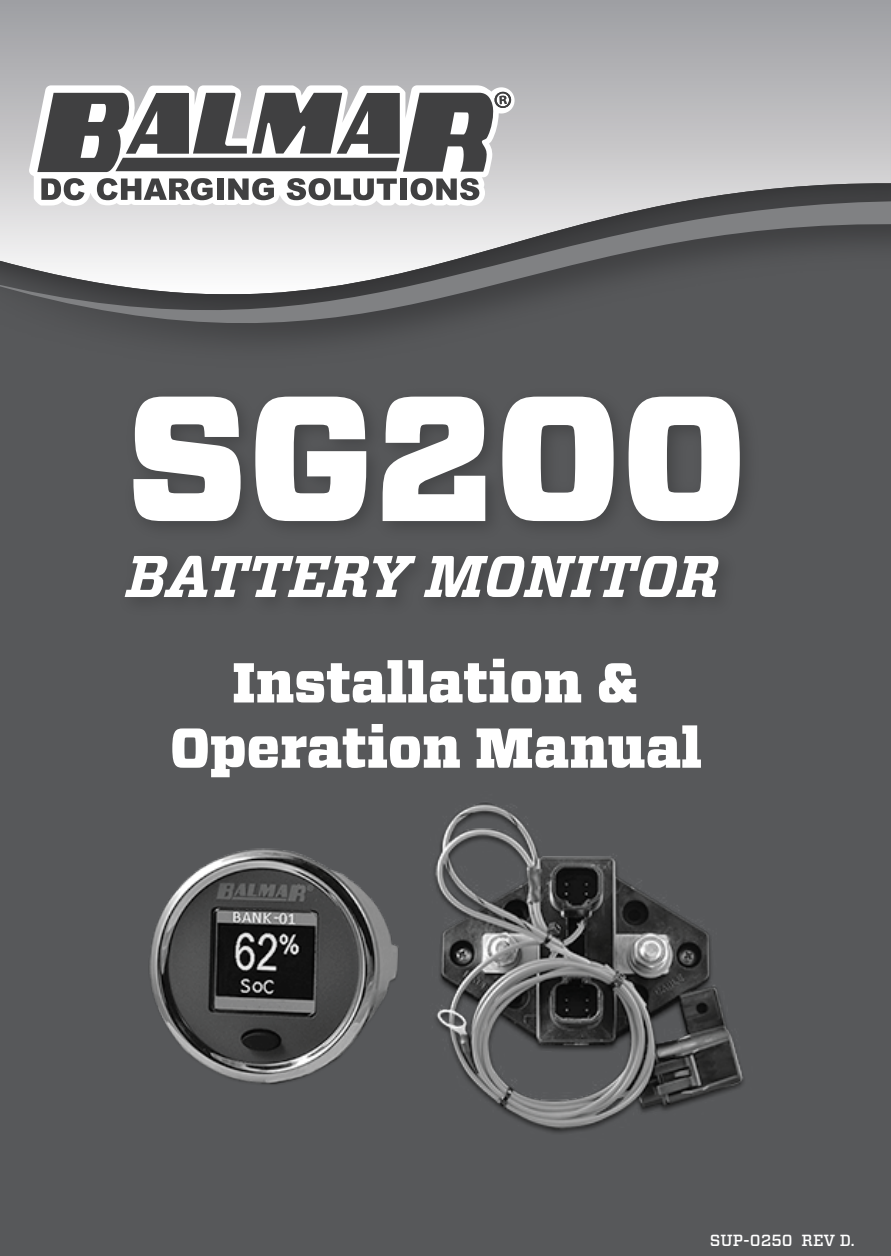
<style>
.page{position:relative;width:891px;height:1256px;background:#57585a}
.page>*{position:absolute;margin:0;border:0;box-sizing:border-box;transform-origin:0 0}
.t1{font:900 177.75px "Vitesse";color:#fff}
.t2{font:italic 700 58.5px "Vitesse";color:#fff}
.t3{font:900 56.02px/65.2px "Vitesse";color:#fff;text-align:center}
.t4{font:500 16.2px "Vitesse";color:#fff}
</style>
<div class="page">
<img style="left:0;top:0;width:891px;height:201px">
<svg style="left:0;top:201px;width:891px;height:140px"></svg>
<svg style="left:29px;top:85px;width:486px;height:121px;background:#eae9ea"></svg>
<svg style="left:37px;top:92px;width:474px;height:108px;background:#868687"></svg>
<img style="left:149px;top:848px;width:249px;height:237px">
<img style="left:434px;top:802px;width:310px;height:331px">
<h1 class="t1" style="left:126px;top:379px;width:623px">SG200</h1>
<p class="t2" style="left:126px;top:550px;width:594px">BATTERY MONITOR</p>
<p class="t3" style="left:170px;top:653px;width:533px">Installation &amp;<br>Operation Manual</p>
<p class="t4" style="left:710px;top:1233px;width:146px">SUP-0250 REV D.</p>
</div>
